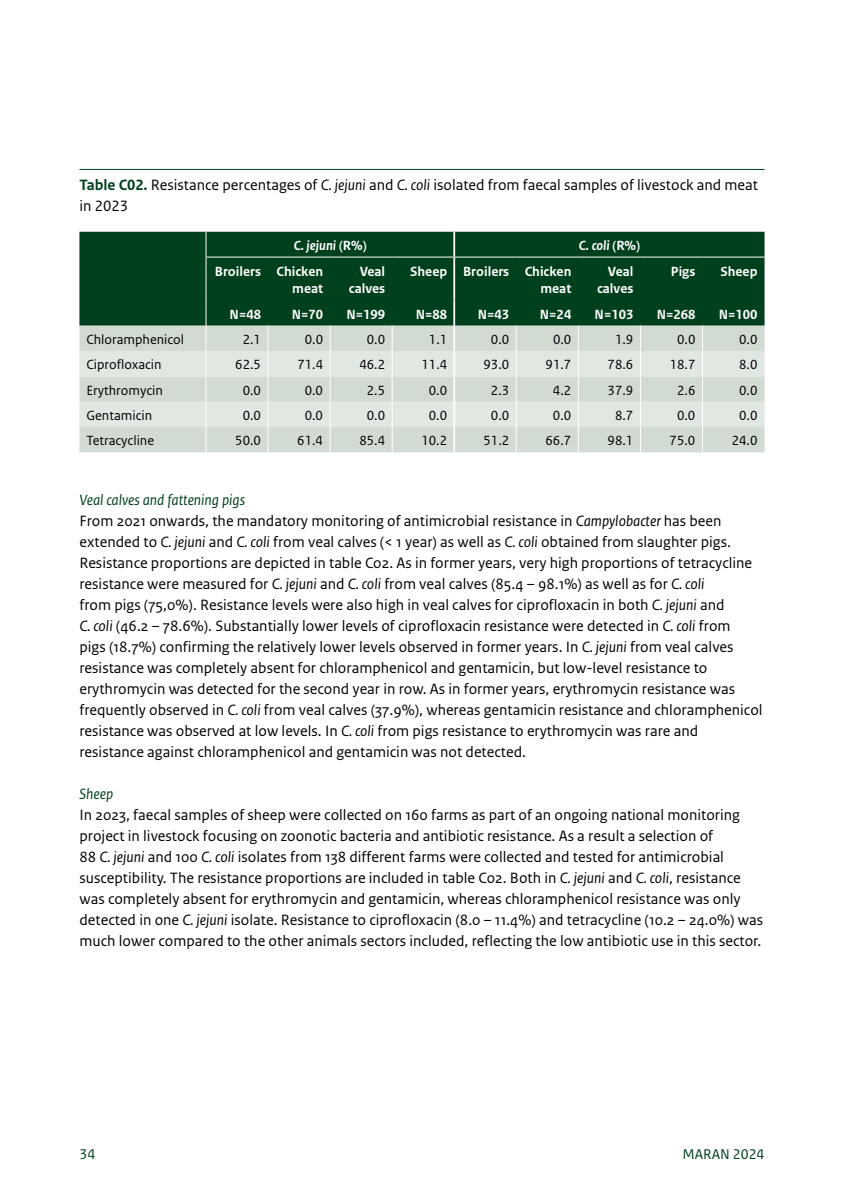
<style>
.page{position:relative;width:844px;height:1191px;background:#fff}
.page>*{position:absolute;margin:0;border:0;box-sizing:border-box;transform-origin:0 0}
.t1{font:15.75px/21px "Rijksoverheid Sans Text";color:#000}
.t2{font:italic 15.75px "Rijksoverheid Sans Text";color:#00401c}
.t3{font:14.88px "Rijksoverheid Sans Text";color:#00401c}
.t4{font:14px "Rijksoverheid Sans Text";color:#000}
.t5{font:700 14px/17.5px "Rijksoverheid Sans Text";color:#fff;text-align:right}
.t6{font:italic 700 14px "Rijksoverheid Sans Text";color:#fff}
.s1{font-weight:700;color:#00401c}
.s2{font-style:italic}
.s3{font-style:normal}
.s4{font-style:italic;color:#00401c}
</style>
<div class="page">
<hr style="left:79px;top:169px;width:685px;height:1px;background:#00401c">
<div style="left:79px;top:232px;width:685px;height:94px;background:#00401c"></div>
<div style="left:79px;top:326px;width:685px;height:126px;background:#d2dbd2"></div>
<svg style="left:79px;top:351px;width:685px;height:76px;background:#dce3dc"></svg>
<svg style="left:267px;top:326px;width:1px;height:126px"></svg>
<svg style="left:329px;top:326px;width:1px;height:126px"></svg>
<svg style="left:391px;top:326px;width:1px;height:126px"></svg>
<svg style="left:515px;top:326px;width:1px;height:126px"></svg>
<svg style="left:577px;top:326px;width:1px;height:126px"></svg>
<svg style="left:639px;top:326px;width:1px;height:126px"></svg>
<svg style="left:701px;top:326px;width:1px;height:126px"></svg>
<hr style="left:453px;top:232px;width:2px;height:25px;background:#fff">
<hr style="left:453px;top:257px;width:2px;height:43px;background:#fff">
<hr style="left:453px;top:300px;width:2px;height:26px;background:#fff">
<hr style="left:453px;top:326px;width:2px;height:25px;background:#fff">
<hr style="left:453px;top:351px;width:2px;height:25px;background:#fff">
<hr style="left:453px;top:376px;width:2px;height:26px;background:#fff">
<hr style="left:453px;top:402px;width:2px;height:25px;background:#fff">
<hr style="left:453px;top:427px;width:2px;height:25px;background:#fff">
<hr style="left:205px;top:257px;width:63px;height:1px;background:#fff">
<hr style="left:268px;top:257px;width:62px;height:1px;background:#fff">
<hr style="left:330px;top:257px;width:62px;height:1px;background:#fff">
<hr style="left:392px;top:257px;width:62px;height:1px;background:#fff">
<hr style="left:454px;top:257px;width:62px;height:1px;background:#fff">
<hr style="left:516px;top:257px;width:62px;height:1px;background:#fff">
<hr style="left:578px;top:257px;width:62px;height:1px;background:#fff">
<hr style="left:640px;top:257px;width:62px;height:1px;background:#fff">
<hr style="left:702px;top:257px;width:62px;height:1px;background:#fff">
<svg style="left:205px;top:232px;width:1px;height:25px"></svg>
<hr style="left:205px;top:257px;width:1px;height:43px;background:#fff">
<svg style="left:205px;top:300px;width:1px;height:152px"></svg>
<p class="t1" style="left:79px;top:174px;width:680px"><span class="s1">Table C02.</span> Resistance percentages of <span class="s2">C. jejuni</span> and <span class="s2">C. coli</span> isolated from faecal samples of livestock and meat in 2023</p>
<p class="t6" style="left:293px;top:238px;width:74px">C. jejuni <span class="s3">(R%)</span></p>
<p class="t6" style="left:578px;top:238px;width:63px">C. coli <span class="s3">(R%)</span></p>
<p class="t5" style="left:215px;top:263px;width:110px">Broilers Chicken meat</p>
<p class="t5" style="left:349px;top:263px;width:38px">Veal calves</p>
<p class="t5" style="left:410px;top:263px;width:163px">Sheep Broilers Chicken meat</p>
<p class="t5" style="left:597px;top:263px;width:38px">Veal calves</p>
<p class="t5" style="left:670px;top:263px;width:26px">Pigs</p>
<p class="t5" style="left:720px;top:263px;width:39px">Sheep</p>
<p class="t5" style="left:229px;top:306px;width:33px">N=48</p>
<p class="t5" style="left:291px;top:306px;width:33px">N=70</p>
<p class="t5" style="left:346px;top:306px;width:40px">N=199</p>
<p class="t5" style="left:415px;top:306px;width:33px">N=88</p>
<p class="t5" style="left:477px;top:306px;width:33px">N=43</p>
<p class="t5" style="left:539px;top:306px;width:33px">N=24</p>
<p class="t5" style="left:594px;top:306px;width:40px">N=103</p>
<p class="t5" style="left:656px;top:306px;width:40px">N=268</p>
<p class="t5" style="left:718px;top:306px;width:40px">N=100</p>
<p class="t4" style="left:86px;top:331px;width:99px">Chloramphenicol</p>
<p class="t4" style="left:243px;top:331px;width:20px">2.1</p>
<p class="t4" style="left:305px;top:331px;width:20px">0.0</p>
<p class="t4" style="left:367px;top:331px;width:20px">0.0</p>
<p class="t4" style="left:429px;top:331px;width:20px">1.1</p>
<p class="t4" style="left:491px;top:331px;width:20px">0.0</p>
<p class="t4" style="left:553px;top:331px;width:20px">0.0</p>
<p class="t4" style="left:615px;top:331px;width:20px">1.9</p>
<p class="t4" style="left:677px;top:331px;width:20px">0.0</p>
<p class="t4" style="left:739px;top:331px;width:20px">0.0</p>
<p class="t4" style="left:86px;top:357px;width:77px">Ciprofloxacin</p>
<p class="t4" style="left:235px;top:357px;width:27px">62.5</p>
<p class="t4" style="left:297px;top:357px;width:27px">71.4</p>
<p class="t4" style="left:359px;top:357px;width:27px">46.2</p>
<p class="t4" style="left:421px;top:357px;width:27px">11.4</p>
<p class="t4" style="left:483px;top:357px;width:27px">93.0</p>
<p class="t4" style="left:545px;top:357px;width:27px">91.7</p>
<p class="t4" style="left:607px;top:357px;width:27px">78.6</p>
<p class="t4" style="left:669px;top:357px;width:27px">18.7</p>
<p class="t4" style="left:739px;top:357px;width:20px">8.0</p>
<p class="t4" style="left:86px;top:382px;width:78px">Erythromycin</p>
<p class="t4" style="left:243px;top:382px;width:20px">0.0</p>
<p class="t4" style="left:305px;top:382px;width:20px">0.0</p>
<p class="t4" style="left:367px;top:382px;width:20px">2.5</p>
<p class="t4" style="left:429px;top:382px;width:20px">0.0</p>
<p class="t4" style="left:491px;top:382px;width:20px">2.3</p>
<p class="t4" style="left:553px;top:382px;width:20px">4.2</p>
<p class="t4" style="left:607px;top:382px;width:27px">37.9</p>
<p class="t4" style="left:677px;top:382px;width:20px">2.6</p>
<p class="t4" style="left:739px;top:382px;width:20px">0.0</p>
<p class="t4" style="left:86px;top:407px;width:67px">Gentamicin</p>
<p class="t4" style="left:243px;top:407px;width:20px">0.0</p>
<p class="t4" style="left:305px;top:407px;width:20px">0.0</p>
<p class="t4" style="left:367px;top:407px;width:20px">0.0</p>
<p class="t4" style="left:429px;top:407px;width:20px">0.0</p>
<p class="t4" style="left:491px;top:407px;width:20px">0.0</p>
<p class="t4" style="left:553px;top:407px;width:20px">0.0</p>
<p class="t4" style="left:615px;top:407px;width:20px">8.7</p>
<p class="t4" style="left:677px;top:407px;width:20px">0.0</p>
<p class="t4" style="left:739px;top:407px;width:20px">0.0</p>
<p class="t4" style="left:86px;top:433px;width:69px">Tetracycline</p>
<p class="t4" style="left:235px;top:433px;width:27px">50.0</p>
<p class="t4" style="left:297px;top:433px;width:27px">61.4</p>
<p class="t4" style="left:359px;top:433px;width:27px">85.4</p>
<p class="t4" style="left:421px;top:433px;width:27px">10.2</p>
<p class="t4" style="left:483px;top:433px;width:27px">51.2</p>
<p class="t4" style="left:545px;top:433px;width:27px">66.7</p>
<p class="t4" style="left:607px;top:433px;width:27px">98.1</p>
<p class="t4" style="left:669px;top:433px;width:27px">75.0</p>
<p class="t4" style="left:731px;top:433px;width:27px">24.0</p>
<p class="t1" style="left:79px;top:489px;width:684px"><span class="s4">Veal calves and fattening pigs<br></span>From 2021 onwards, the mandatory monitoring of antimicrobial resistance in <span class="s2">Campylobacter</span> has been extended to <span class="s2">C. jejuni</span> and <span class="s2">C. coli</span> from veal calves (&lt; 1 year) as well as <span class="s2">C. coli</span> obtained from slaughter pigs.<br>Resistance proportions are depicted in table C02. As in former years, very high proportions of tetracycline resistance were measured for <span class="s2">C. jejuni</span> and <span class="s2">C. coli</span> from veal calves (85.4 – 98.1%) as well as for <span class="s2">C. coli<br></span>from pigs (75,0%). Resistance levels were also high in veal calves for ciprofloxacin in both <span class="s2">C. jejuni</span> and<br><span class="s2">C. coli</span> (46.2 – 78.6%). Substantially lower levels of ciprofloxacin resistance were detected in <span class="s2">C. coli</span> from<br>pigs (18.7%) confirming the relatively lower levels observed in former years. In <span class="s2">C. jejuni</span> from veal calves resistance was completely absent for chloramphenicol and gentamicin, but low-level resistance to erythromycin was detected for the second year in row. As in former years, erythromycin resistance was frequently observed in <span class="s2">C. coli</span> from veal calves (37.9%), whereas gentamicin resistance and chloramphenicol resistance was observed at low levels. In <span class="s2">C. coli</span> from pigs resistance to erythromycin was rare and resistance against chloramphenicol and gentamicin was not detected.</p>
<p class="t2" style="left:79px;top:785px;width:35px">Sheep</p>
<p class="t1" style="left:79px;top:804px;width:685px">In 2023, faecal samples of sheep were collected on 160 farms as part of an ongoing national monitoring project in livestock focusing on zoonotic bacteria and antibiotic resistance. As a result a selection of<br>88 <span class="s2">C. jejuni</span> and 100 <span class="s2">C. coli</span> isolates from 138 different farms were collected and tested for antimicrobial susceptibility. The resistance proportions are included in table C02. Both in <span class="s2">C. jejuni</span> and <span class="s2">C. coli</span>, resistance was completely absent for erythromycin and gentamicin, whereas chloramphenicol resistance was only detected in one <span class="s2">C. jejuni</span> isolate. Resistance to ciprofloxacin (8.0 – 11.4%) and tetracycline (10.2 – 24.0%) was much lower compared to the other animals sectors included, reflecting the low antibiotic use in this sector.</p>
<p class="t3" style="left:79px;top:1145px;width:17px">34</p>
<p class="t3" style="left:682px;top:1145px;width:83px">MARAN 2024</p>
</div>
